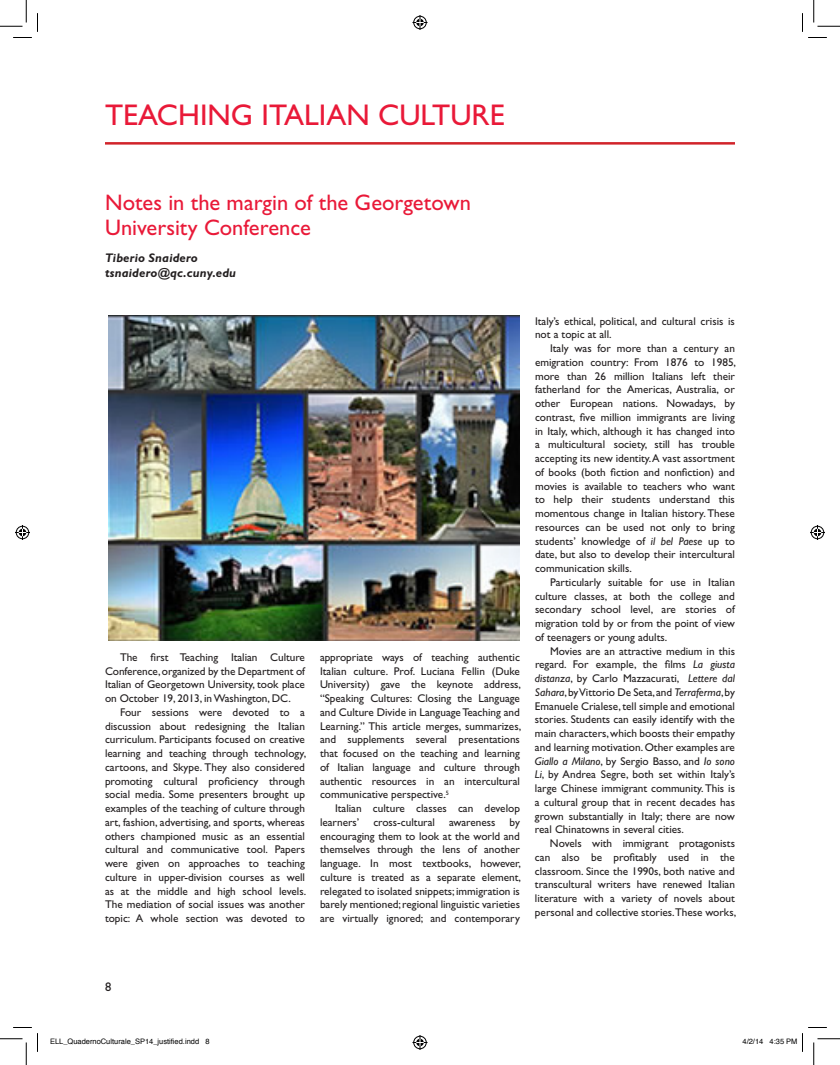
<style>
.page{position:relative;width:840px;height:1065px;background:#fff}
.page>*{position:absolute;margin:0;border:0;box-sizing:border-box;transform-origin:0 0}
.t1{font:30px "Gill Sans Std";color:#e91938}
.t2{font:22.5px/25px "Gill Sans Std";color:#e91938}
.t3{font:italic 700 12.5px/14.4px "Gill Sans Std";letter-spacing:.015em;color:#231f20}
.t4{font:12.5px "Gill Sans Std";color:#231f20}
.t5{font:11.25px/13.8px "Gill Sans Std";color:#231f20;text-align:justify}
.t6{font:7.5px "Helvetica";color:#000}
.s1{font-style:italic}
</style>
<div class="page">
<hr style="left:105px;top:142px;width:630px;height:3px;background:#d1232a">
<img style="left:108px;top:316px;width:412px;height:325px">
<svg style="left:0;top:0;width:38px;height:38px"></svg>
<svg style="left:0;top:1027px;width:38px;height:38px"></svg>
<svg style="left:802px;top:0;width:38px;height:38px"></svg>
<svg style="left:412px;top:15px;width:16px;height:15px"></svg>
<svg style="left:412px;top:1035px;width:16px;height:15px"></svg>
<svg style="left:15px;top:525px;width:15px;height:15px"></svg>
<svg style="left:810px;top:525px;width:15px;height:15px"></svg>
<svg style="left:802px;top:1027px;width:38px;height:38px"></svg>
<p class="t1" style="left:105px;top:98px;width:401px">TEACHING ITALIAN CULTURE</p>
<p class="t2" style="left:105px;top:190px;width:367px">Notes in the margin of the Georgetown<br>University Conference</p>
<p class="t3" style="left:105px;top:251px;width:133px">Tiberio Snaidero tsnaidero@qc.cuny.edu</p>
<p class="t5" style="left:105px;top:650px;width:202px;text-indent:15px">The first Teaching Italian Culture Conference, organized by the Department of Italian of Georgetown University, took place on October 19, 2013, in Washington, DC.</p>
<p class="t5" style="left:105px;top:705px;width:203px;text-indent:15px">Four sessions were devoted to a discussion about redesigning the Italian curriculum. Participants focused on creative learning and teaching through technology, cartoons, and Skype. They also considered promoting cultural proficiency through social media. Some presenters brought up examples of the teaching of culture through art, fashion, advertising, and sports, whereas others championed music as an essential cultural and communicative tool. Papers were given on approaches to teaching culture in upper-division courses as well as at the middle and high school levels.<br>The mediation of social issues was another topic: A whole section was devoted to</p>
<p class="t5" style="left:320px;top:650px;width:203px">appropriate ways of teaching authentic Italian culture. Prof. Luciana Fellin (Duke University) gave the keynote address, “Speaking Cultures: Closing the Language and Culture Divide in Language Teaching and Learning.” This article merges, summarizes, and supplements several presentations that focused on the teaching and learning of Italian language and culture through authentic resources in an intercultural communicative perspective.<sup>5</sup></p>
<p class="t5" style="left:320px;top:802px;width:203px;text-indent:15px">Italian culture classes can develop learners’ cross-cultural awareness by encouraging them to look at the world and themselves through the lens of another language. In most textbooks, however, culture is treated as a separate element, relegated to isolated snippets; immigration is barely mentioned; regional linguistic varieties are virtually ignored; and contemporary</p>
<p class="t5" style="left:535px;top:314px;width:201px">Italy’s ethical, political, and cultural crisis is not a topic at all.</p>
<p class="t5" style="left:535px;top:342px;width:203px;text-indent:15px">Italy was for more than a century an emigration country: From 1876 to 1985, more than 26 million Italians left their fatherland for the Americas, Australia, or other European nations. Nowadays, by contrast, five million immigrants are living in Italy, which, although it has changed into a multicultural society, still has trouble accepting its new identity. A vast assortment of books (both fiction and nonfiction) and movies is available to teachers who want to help their students understand this momentous change in Italian history. These resources can be used not only to bring students’ knowledge of <span class="s1">il bel Paese</span> up to date, but also to develop their intercultural communication skills.</p>
<p class="t5" style="left:535px;top:575px;width:202px;text-indent:15px">Particularly suitable for use in Italian culture classes, at both the college and secondary school level, are stories of migration told by or from the point of view of teenagers or young adults.</p>
<p class="t5" style="left:535px;top:644px;width:202px;text-indent:15px">Movies are an attractive medium in this regard. For example, the films <span class="s1">La giusta distanza</span>, by Carlo Mazzacurati, <span class="s1">Lettere dal Sahara</span>, by Vittorio De Seta, and <span class="s1">Terraferma</span>, by Emanuele Crialese, tell simple and emotional stories. Students can easily identify with the main characters, which boosts their empathy and learning motivation. Other examples are <span class="s1">Giallo a Milano</span>, by Sergio Basso, and <span class="s1">Io sono Li</span>, by Andrea Segre, both set within Italy’s large Chinese immigrant community. This is a cultural group that in recent decades has grown substantially in Italy; there are now real Chinatowns in several cities.</p>
<p class="t5" style="left:535px;top:837px;width:203px;text-indent:15px">Novels with immigrant protagonists can also be profitably used in the classroom. Since the 1990s, both native and transcultural writers have renewed Italian literature with a variety of novels about personal and collective stories.These works,</p>
<p class="t4" style="left:105px;top:980px;width:8px">8</p>
<p class="t6" style="left:50px;top:1036px;width:161px">ELL_QuadernoCulturale_SP14_justified.indd 8</p>
<p class="t6" style="left:742px;top:1036px;width:57px">4/2/14 4:35 PM</p>
</div>
